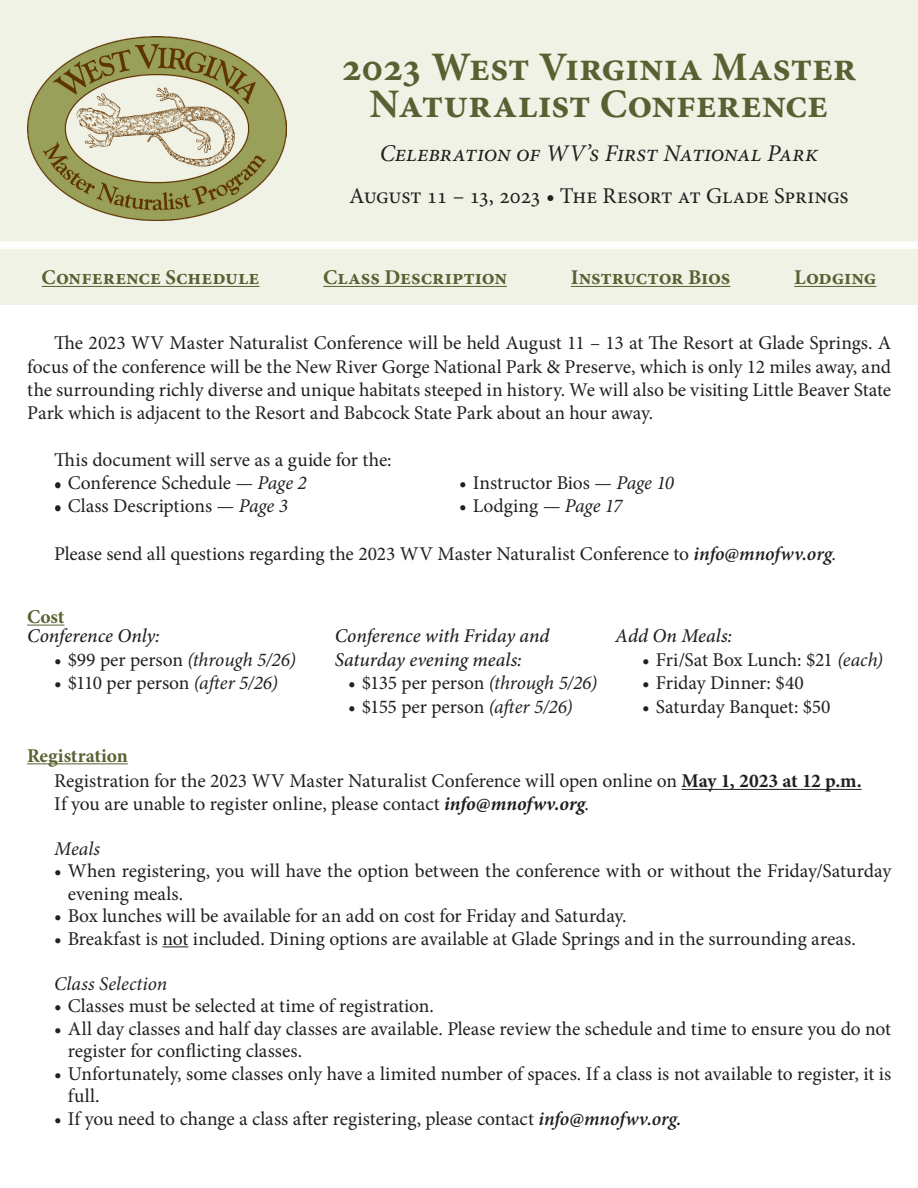
<style>
.page{position:relative;width:918px;height:1188px;background:#fff}
.page>*{position:absolute;margin:0;border:0;box-sizing:border-box;transform-origin:0 0}
.t1{font:700 40.5px "Minion Pro";letter-spacing:-.005em;color:#596132}
.t2{font:italic 24px "Minion Pro";letter-spacing:-.01em;color:#231f20}
.t3{font:22.5px "Minion Pro";letter-spacing:-.015em;color:#231f20}
.t4{font:700 21px "Minion Pro";color:#596132}
.t5{font:19.5px/23.4px "Minion Pro";color:#231f20}
.t6{font:italic 500 19.5px/23.4px "Minion Pro";color:#231f20}
.t7{font:italic 19.5px "Minion Pro";color:#231f20}
.t8{font:700 19.5px "Minion Pro";color:#596132}
.s1{font-style:italic}
.s2{font-weight:600;font-style:italic}
.s3{font-weight:700}
.s4{font-weight:700;font-style:italic}
</style>
<div class="page">
<div style="left:0;top:0;width:918px;height:305px;background:#f1f2e6"></div>
<img style="left:27px;top:37px;width:259px;height:183px">
<div style="left:0;top:241px;width:918px;height:8px;background:#fff"></div>
<hr style="left:42px;top:286px;width:217px;height:1px;background:#596132">
<hr style="left:323px;top:286px;width:184px;height:1px;background:#596132">
<hr style="left:571px;top:286px;width:159px;height:1px;background:#596132">
<hr style="left:794px;top:286px;width:82px;height:1px;background:#596132">
<hr style="left:682px;top:789px;width:180px;height:1px;background:#231f20">
<svg style="left:162px;top:946px;width:26px;height:1px"></svg>
<hr style="left:27px;top:763px;width:101px;height:1px;background:#596132">
<hr style="left:27px;top:625px;width:37px;height:1px;background:#596132">
<p class="t1" style="left:341px;top:38px;width:517px">2023 West Virginia Master</p>
<p class="t1" style="left:370px;top:76px;width:460px">Naturalist Conference</p>
<p class="t2" style="left:380px;top:137px;width:440px">Celebration of WV’s First National Park</p>
<p class="t3" style="left:349px;top:181px;width:501px">August 11 – 13, 2023 • The Resort at Glade Springs</p>
<p class="t4" style="left:42px;top:263px;width:219px">Conference Schedule</p>
<p class="t4" style="left:323px;top:263px;width:185px">Class Description</p>
<p class="t4" style="left:571px;top:263px;width:161px">Instructor Bios</p>
<p class="t4" style="left:794px;top:263px;width:84px">Lodging</p>
<p class="t5" style="left:27px;top:331px;width:865px;text-align:justify;text-indent:27px">The 2023 WV Master Naturalist Conference will be held August 11 – 13 at The Resort at Glade Springs. A focus of the conference will be the New River Gorge National Park &amp; Preserve, which is only 12 miles away, and the surrounding richly diverse and unique habitats steeped in history. We will also be visiting Little Beaver State Park which is adjacent to the Resort and Babcock State Park about an hour away.</p>
<p class="t5" style="left:54px;top:448px;width:339px">This document will serve as a guide for the:</p>
<p class="t5" style="left:54px;top:471px;width:254px">• Conference Schedule <span class="s1">— Page 2</span></p>
<p class="t5" style="left:54px;top:494px;width:235px">• Class Descriptions <span class="s1">— Page 3</span></p>
<p class="t5" style="left:459px;top:471px;width:217px">• Instructor Bios <span class="s1">— Page 10</span></p>
<p class="t5" style="left:459px;top:494px;width:165px">• Lodging <span class="s1">— Page 17</span></p>
<p class="t5" style="left:54px;top:542px;width:783px">Please send all questions regarding the 2023 WV Master Naturalist Conference to <span class="s2">info@mnofwv.org</span>.</p>
<p class="t8" style="left:27px;top:603px;width:39px">Cost</p>
<p class="t6" style="left:27px;top:624px;width:134px">Conference Only:</p>
<p class="t5" style="left:54px;top:648px;width:243px">• $99 per person <span class="s1">(through 5/26)</span></p>
<p class="t5" style="left:54px;top:671px;width:225px">• $110 per person <span class="s1">(after 5/26)</span></p>
<p class="t8" style="left:27px;top:742px;width:102px">Registration</p>
<p class="t6" style="left:335px;top:624px;width:216px">Conference with Friday and<br>Saturday evening meals:</p>
<p class="t5" style="left:348px;top:671px;width:250px">• $135 per person <span class="s1">(through 5/26)</span></p>
<p class="t5" style="left:348px;top:695px;width:226px">• $155 per person <span class="s1">(after 5/26)</span></p>
<p class="t6" style="left:615px;top:624px;width:118px">Add On Meals:</p>
<p class="t5" style="left:642px;top:648px;width:242px">• Fri/Sat Box Lunch: $21 <span class="s1">(each)</span></p>
<p class="t5" style="left:642px;top:671px;width:163px">• Friday Dinner: $40</p>
<p class="t5" style="left:642px;top:695px;width:190px">• Saturday Banquet: $50</p>
<p class="t5" style="left:54px;top:770px;width:809px">Registration for the 2023 WV Master Naturalist Conference will open online on <span class="s3">May 1, 2023 at 12 p.m.</span></p>
<p class="t5" style="left:54px;top:792px;width:536px">If you are unable to register online, please contact <span class="s4">info@mnofwv.org</span>.</p>
<p class="t7" style="left:54px;top:835px;width:47px">Meals</p>
<p class="t5" style="left:68px;top:860px;width:825px;line-height:22.5px;text-indent:-14px">• When registering, you will have the option between the conference with or without the Friday/Saturday evening meals.</p>
<p class="t5" style="left:54px;top:905px;width:574px">• Box lunches will be available for an add on cost for Friday and Saturday.</p>
<p class="t5" style="left:54px;top:927px;width:803px">• Breakfast is not included. Dining options are available at Glade Springs and in the surrounding areas.</p>
<p class="t7" style="left:54px;top:970px;width:114px">Class Selection</p>
<p class="t5" style="left:54px;top:995px;width:381px">• Classes must be selected at time of registration.</p>
<p class="t5" style="left:68px;top:1018px;width:825px;line-height:22.5px;text-indent:-14px">• All day classes and half day classes are available. Please review the schedule and time to ensure you do not register for conflicting classes.</p>
<p class="t5" style="left:68px;top:1063px;width:825px;line-height:22.5px;text-indent:-14px">• Unfortunately, some classes only have a limited number of spaces. If a class is not available to register, it is full.</p>
<p class="t5" style="left:54px;top:1107px;width:629px">• If you need to change a class after registering, please contact <span class="s2">info@mnofwv.org.</span></p>
</div>
